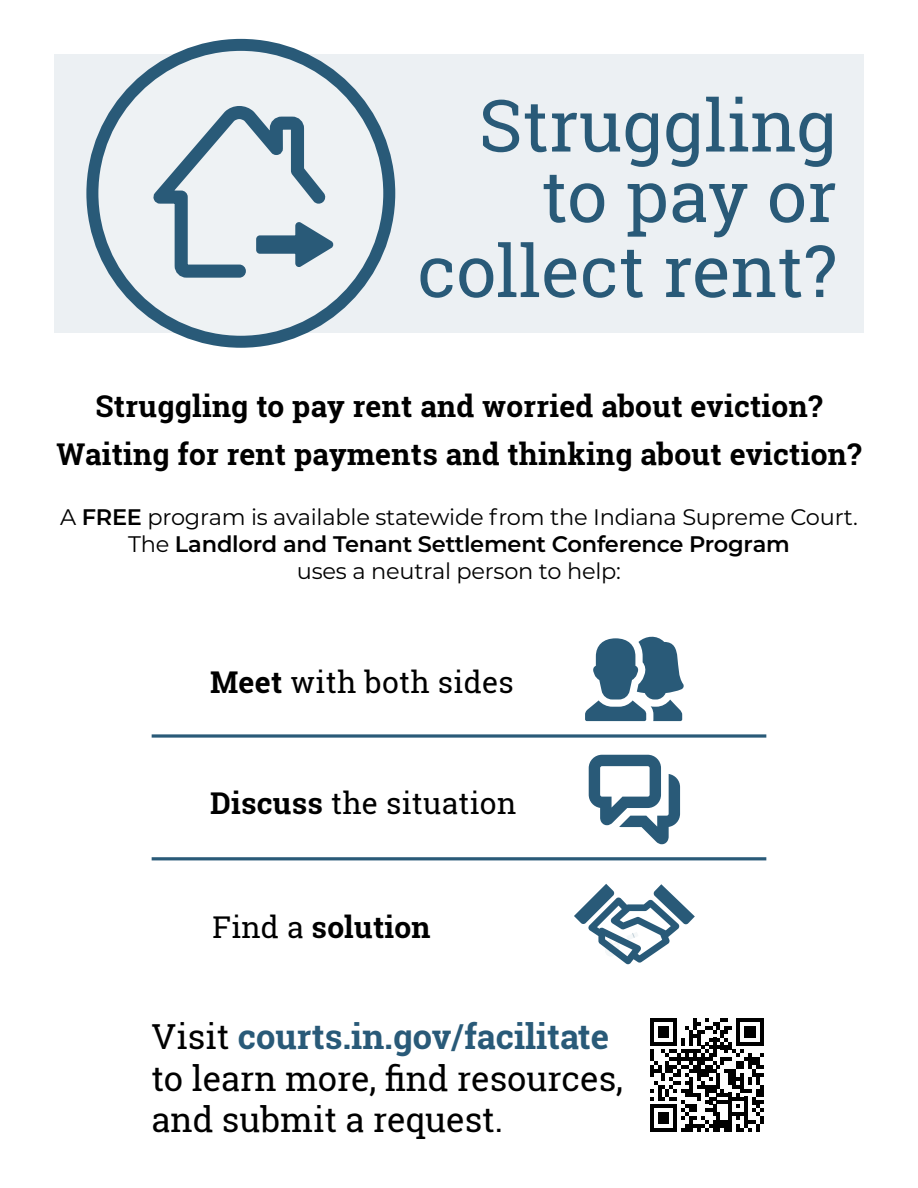
<style>
.page{position:relative;width:918px;height:1188px;background:#fff}
.page>*{position:absolute;margin:0;border:0;box-sizing:border-box;transform-origin:0 0}
.t1{font:72px/72.8px "Roboto Slab";color:#295a78;text-align:right}
.t2{font:34.5px/41.4px "Roboto Slab";color:#000}
.t3{font:700 30px/48px "Roboto Slab";letter-spacing:.01em;color:#000;text-align:center}
.t4{font:30px "Roboto Slab";letter-spacing:.01em;color:#000}
.t5{font:22.5px/27px "Montserrat";letter-spacing:-.01em;color:#000;text-align:center}
.s1{font-weight:600}
.s2{font-weight:700}
.s3{font-weight:400}
.s4{font-weight:700;color:#295a78}
</style>
<div class="page">
<div style="left:54px;top:54px;width:810px;height:279px;background:#ecf0f3"></div>
<div style="left:92px;top:45px;width:297px;height:297px;background:#eef2f4;border-radius:50%"></div>
<div style="left:86px;top:39px;width:309px;height:309px;border:12px solid #295a78;border-radius:50%"></div>
<svg style="left:148px;top:38px;width:183px;height:240px"></svg>
<svg style="left:156px;top:109px;width:178px;height:166px"></svg>
<svg style="left:650px;top:1018px;width:114px;height:114px"></svg>
<svg style="left:574px;top:883px;width:121px;height:82px"></svg>
<hr style="left:152px;top:857px;width:614px;height:3px;background:#295a78">
<svg style="left:152px;top:734px;width:614px;height:4px;background:#527991"></svg>
<svg style="left:585px;top:636px;width:99px;height:85px"></svg>
<svg style="left:589px;top:755px;width:91px;height:89px"></svg>
<p class="t1" style="left:417px;top:88px;width:421px">Struggling to pay or collect rent?</p>
<p class="t3" style="left:56px;top:382px;width:807px">Struggling to pay rent and worried about eviction?<br>Waiting for rent payments and thinking about eviction?</p>
<p class="t5" style="left:60px;top:503px;width:799px">A <span class="s1">FREE</span> program is available statewide from the Indiana Supreme Court.<br>The <span class="s1">Landlord and Tenant Settlement Conference Program<br></span>uses a neutral person to help:</p>
<p class="t4" style="left:210px;top:662px;width:305px"><span class="s2">Meet</span> with both sides</p>
<p class="t4" style="left:210px;top:782px;width:308px"><span class="s2">Discuss</span> the situation</p>
<p class="t3" style="left:212px;top:903px;width:220px"><span class="s3">Find a</span> solution</p>
<p class="t2" style="left:152px;top:1016px;width:473px">Visit <span class="s4">courts.in.gov/facilitate </span>to learn more, find resources, and submit a request.</p>
</div>
